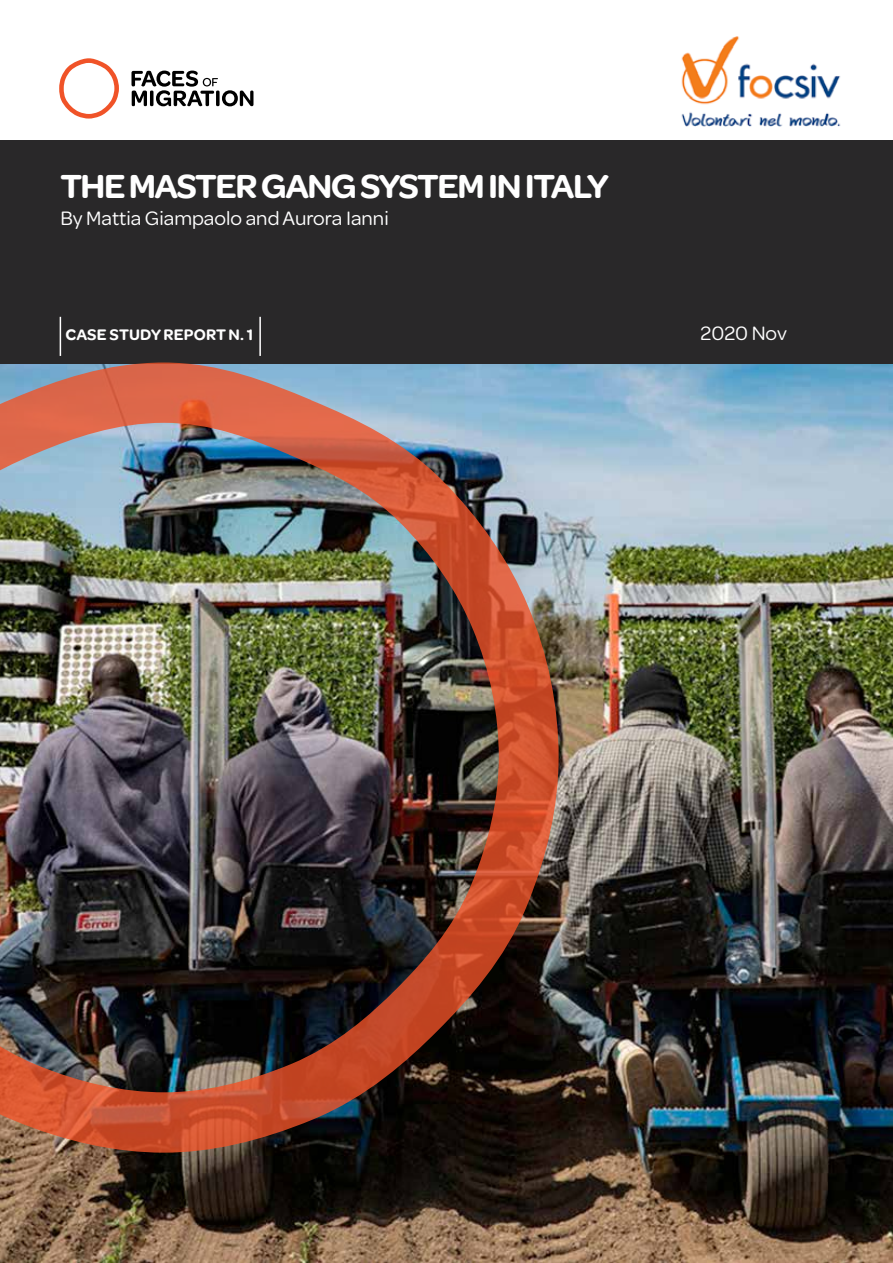
<style>
.page{position:relative;width:893px;height:1263px;background:#fff}
.page>*{position:absolute;margin:0;border:0;box-sizing:border-box;transform-origin:0 0}
.t1{font:600 36px "Omnes";letter-spacing:-.04em;color:#fff}
.t2{font:21px "Omnes";color:#fff}
.t3{font:600 16.5px "Omnes";letter-spacing:.01em;color:#fff}
</style>
<div class="page">
<img style="left:0;top:364px;width:893px;height:899px">
<svg style="left:59px;top:58px;width:60px;height:61px"></svg>
<svg style="left:131px;top:71px;width:122px;height:35px"></svg>
<div style="left:0;top:140px;width:893px;height:224px;background:#292829"></div>
<img style="left:681px;top:36px;width:160px;height:91px">
<img style="left:0;top:362px;width:559px;height:791px">
<hr style="left:60px;top:317px;width:1px;height:39px;background:#fff">
<hr style="left:259px;top:317px;width:2px;height:39px;background:#fff">
<h1 class="t1" style="left:60px;top:161px;width:550px">THE MASTER GANG SYSTEM IN ITALY</h1>
<p class="t2" style="left:60px;top:204px;width:330px">By Mattia Giampaolo and Aurora Ianni</p>
<p class="t3" style="left:66px;top:323px;width:22px">CASE</p>
<p class="t3" style="left:110px;top:323px;width:145px">STUDYREPORT N. 1</p>
<p class="t2" style="left:701px;top:319px;width:88px">2020 Nov</p>
</div>
